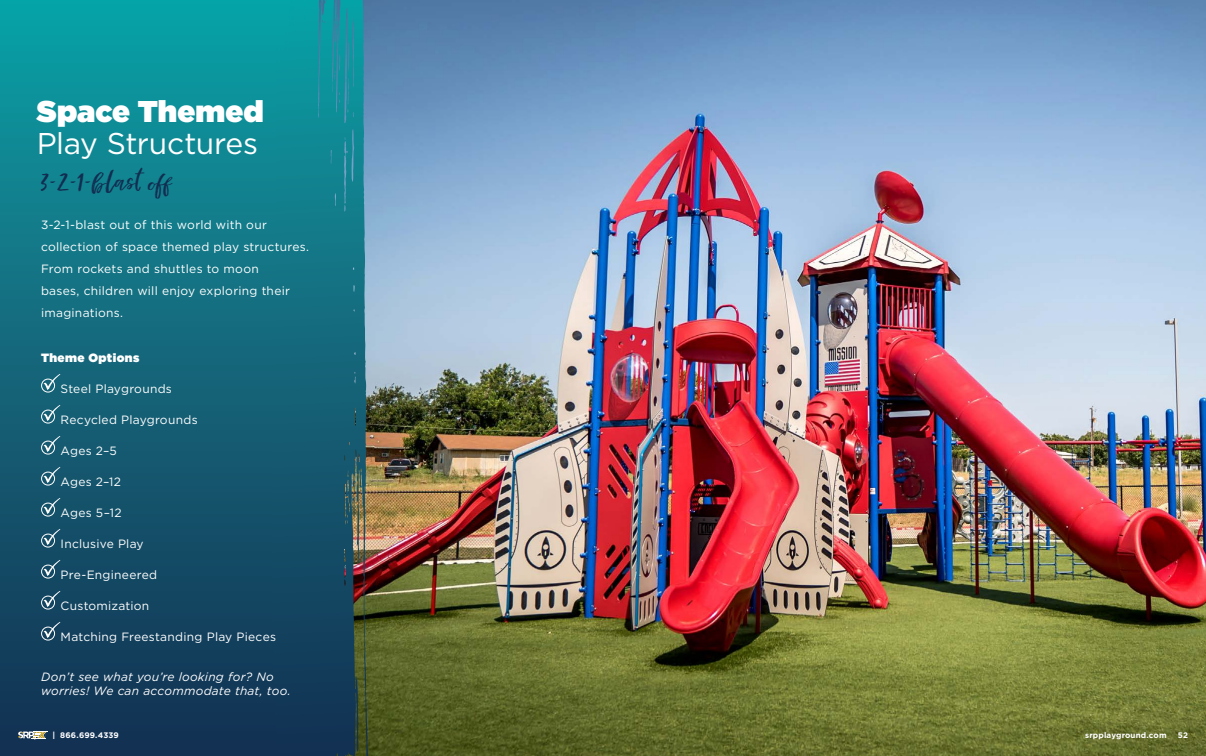
<style>
.page{position:relative;width:1206px;height:756px;background:#fff}
.page>*{position:absolute;margin:0;border:0;box-sizing:border-box;transform-origin:0 0}
.t1{font:30px "Gotham";letter-spacing:-.015em;color:#fff}
.t2{font:30px "Happy Letters";color:#122d50}
.t3{font:900 30px "Gotham";letter-spacing:.005em;color:#fff}
.t4{font:12px/22px "Gotham";letter-spacing:.02em;color:#fff}
.t5{font:italic 12px/14px "Gotham";letter-spacing:.02em;color:#fff}
.t6{font:900 12px "Gotham";letter-spacing:.035em;color:#fff}
.t7{font:700 8px "Gotham";letter-spacing:.02em;color:#fff}
</style>
<div class="page">
<img style="left:315px;top:0;width:891px;height:756px">
<div style="left:0;top:0;width:315px;height:756px;background:linear-gradient(to bottom,#0d9fa5,#162d4f)"></div>
<svg style="left:319px;top:0;width:21px;height:113px;background:#17919f"></svg>
<div style="left:41px;top:379px;width:14px;height:14px;border:1px solid #fff;border-radius:50%"></div>
<svg style="left:44px;top:374px;width:16px;height:16px"></svg>
<div style="left:41px;top:410px;width:14px;height:14px;border:1px solid #fff;border-radius:50%"></div>
<svg style="left:44px;top:405px;width:16px;height:16px"></svg>
<div style="left:41px;top:441px;width:14px;height:14px;border:1px solid #fff;border-radius:50%"></div>
<svg style="left:44px;top:436px;width:16px;height:16px"></svg>
<div style="left:41px;top:472px;width:14px;height:14px;border:1px solid #fff;border-radius:50%"></div>
<svg style="left:44px;top:467px;width:16px;height:16px"></svg>
<div style="left:41px;top:503px;width:14px;height:14px;border:1px solid #fff;border-radius:50%"></div>
<svg style="left:44px;top:498px;width:16px;height:16px"></svg>
<div style="left:41px;top:534px;width:14px;height:14px;border:1px solid #fff;border-radius:50%"></div>
<svg style="left:44px;top:529px;width:16px;height:16px"></svg>
<div style="left:41px;top:565px;width:14px;height:14px;border:1px solid #fff;border-radius:50%"></div>
<svg style="left:44px;top:560px;width:16px;height:16px"></svg>
<div style="left:41px;top:596px;width:14px;height:14px;border:1px solid #fff;border-radius:50%"></div>
<svg style="left:44px;top:591px;width:16px;height:16px"></svg>
<div style="left:41px;top:627px;width:14px;height:14px;border:1px solid #fff;border-radius:50%"></div>
<svg style="left:44px;top:622px;width:16px;height:16px"></svg>
<svg style="left:18px;top:730px;width:29px;height:10px"></svg>
<h1 class="t3" style="left:37px;top:90px;width:228px">Space Themed</h1>
<h1 class="t1" style="left:37px;top:124px;width:223px">Play Structures</h1>
<h1 class="t2" style="left:40px;top:162px;width:135px">3-2-1-blast off</h1>
<p class="t4" style="left:41px;top:214px;width:270px">3-2-1-blast out of this world with our collection of space themed play structures.<br>From rockets and shuttles to moon<br>bases, children will enjoy exploring their imaginations.</p>
<p class="t6" style="left:41px;top:349px;width:100px">Theme Options</p>
<p class="t4" style="left:61px;top:377px;width:113px">Steel Playgrounds</p>
<p class="t4" style="left:61px;top:408px;width:139px">Recycled Playgrounds</p>
<p class="t4" style="left:61px;top:439px;width:58px">Ages 2–5</p>
<p class="t4" style="left:61px;top:470px;width:62px">Ages 2–12</p>
<p class="t4" style="left:61px;top:501px;width:63px">Ages 5–12</p>
<p class="t4" style="left:61px;top:532px;width:85px">Inclusive Play</p>
<p class="t4" style="left:61px;top:563px;width:98px">Pre-Engineered</p>
<p class="t4" style="left:61px;top:594px;width:90px">Customization</p>
<p class="t4" style="left:61px;top:625px;width:217px">Matching Freestanding Play Pieces</p>
<p class="t5" style="left:41px;top:669px;width:251px">Don’t see what you’re looking for? No worries! We can accommodate that, too.</p>
<p class="t7" style="left:53px;top:730px;width:68px">| 866.699.4339</p>
<p class="t7" style="left:1085px;top:730px;width:83px">srpplayground.com</p>
<p class="t7" style="left:1178px;top:730px;width:12px">52</p>
</div>
